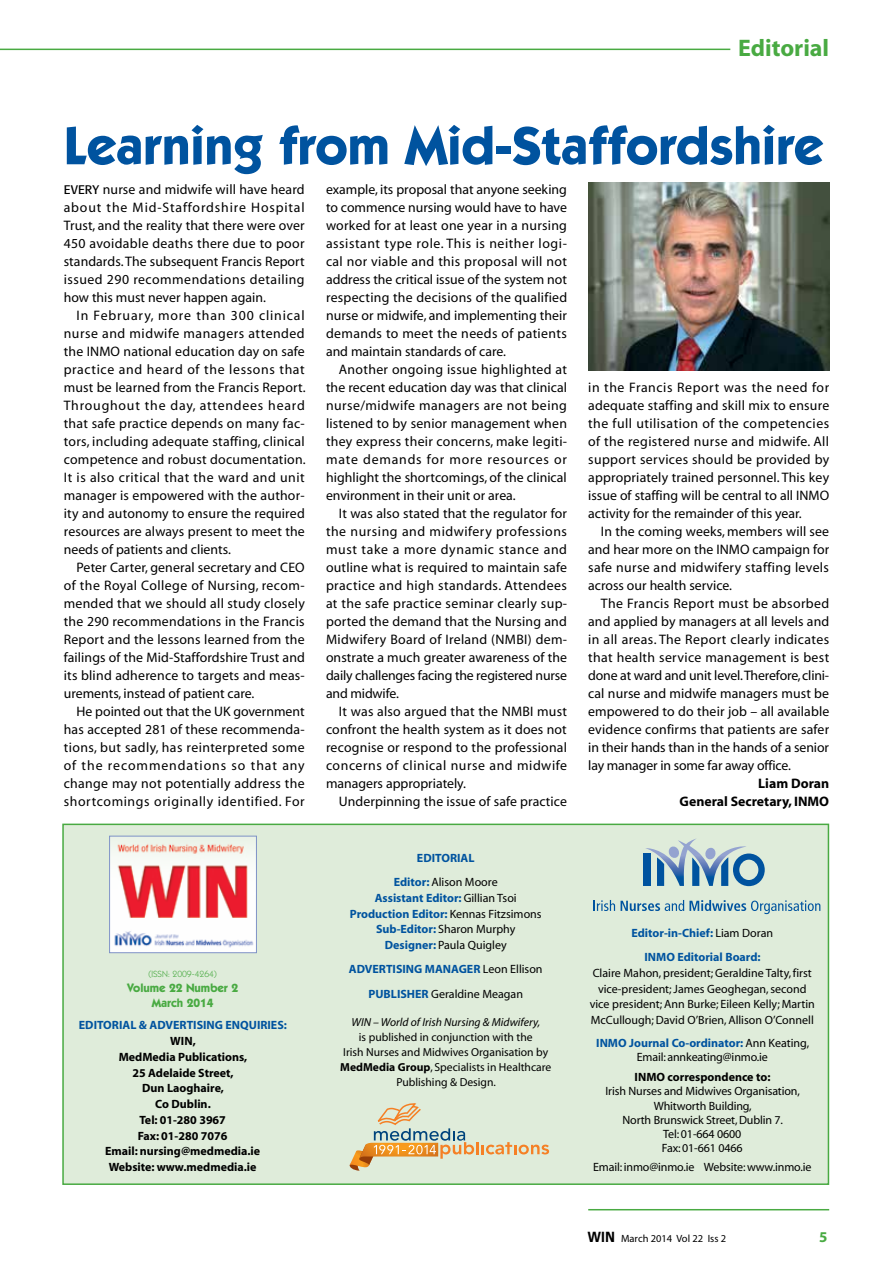
<style>
.page{position:relative;width:893px;height:1263px;background:#fff}
.page>*{position:absolute;margin:0;border:0;box-sizing:border-box;transform-origin:0 0}
.t1{font:700 54px "Kabel IT Cby BT";color:#00539f}
.t2{font:700 24px "Myriad";color:#49aa42}
.t3{font:700 15px "Myriad";color:#49aa42}
.t4{font:13.8px/18px "Myriad";color:#000;text-align:justify}
.t5{font:700 13.8px/18px "Myriad";color:#000;text-align:right}
.t6{font:12px/14.2px "Myriad";letter-spacing:-.005em;color:#000;text-align:center}
.t7{font:700 12px/24.3px "Myriad";color:#00539f;text-align:center}
.t8{font:700 12px/15.8px "Myriad";color:#000;text-align:center}
.t9{font:700 12px/15px "Kabel IT Cby BT";color:#49aa42;text-align:center}
.t10{font:11.7px/15px "Myriad";color:#000;text-align:center}
.t11{font:italic 11.7px "Myriad";color:#000}
.t12{font:10.5px "Myriad";color:#000}
.t13{font:9px "Kabel IT Cby BT";color:#49aa42}
.s1{font-family:"Formata";font-size:12.3px}
.s2{font-weight:400;color:#000}
.s3{font-weight:700}
.s4{font-weight:700;color:#00539f}
.s5{font-family:"Antique Olive";font-weight:700;font-size:13.8px}
</style>
<div class="page">
<hr style="left:0;top:49px;width:730px;height:1px;background:#49aa42">
<hr style="left:588px;top:1209px;width:241px;height:1px;background:#49aa42">
<img style="left:588px;top:183px;width:241px;height:187px">
<div style="left:62px;top:824px;width:767px;height:361px;background:#dfecda;border:2px solid #49aa42"></div>
<svg style="left:350px;top:1103px;width:199px;height:67px"></svg>
<svg style="left:594px;top:900px;width:21px;height:11px"></svg>
<svg style="left:621px;top:900px;width:199px;height:14px"></svg>
<div style="left:643px;top:854px;width:8px;height:32px;background:#00539f"></div>
<svg style="left:645px;top:838px;width:120px;height:48px"></svg>
<img style="left:111px;top:838px;width:144px;height:113px">
<div style="left:109px;top:836px;width:148px;height:117px;border:1px solid #7e92c6"></div>
<h2 class="t2" style="left:738px;top:35px;width:92px">Editorial</h2>
<h1 class="t1" style="left:64px;top:112px;width:761px">Learning from Mid-Staffordshire</h1>
<p class="t4" style="left:64px;top:181px;width:242px"><span class="s1">EVERY</span> nurse and midwife will have heard about the Mid-Staffordshire Hospital Trust, and the reality that there were over 450 avoidable deaths there due to poor standards. The subsequent Francis Report issued 290 recommendations detailing how this must never happen again.</p>
<p class="t4" style="left:64px;top:307px;width:243px;text-indent:13px">In February, more than 300 clinical nurse and midwife managers attended the INMO national education day on safe practice and heard of the lessons that must be learned from the Francis Report.<br>Throughout the day, attendees heard that safe practice depends on many fac&shy;tors, including adequate staffing, clinical competence and robust documentation.<br>It is also critical that the ward and unit manager is empowered with the author&shy;ity and autonomy to ensure the required resources are always present to meet the needs of patients and clients.</p>
<p class="t4" style="left:64px;top:559px;width:243px;text-indent:13px">Peter Carter, general secretary and CEO of the Royal College of Nursing, recom&shy;mended that we should all study closely the 290 recommendations in the Francis Report and the lessons learned from the failings of the Mid-Staffordshire Trust and its blind adherence to targets and meas&shy;urements, instead of patient care.</p>
<p class="t4" style="left:64px;top:703px;width:243px;text-indent:13px">He pointed out that the UK government has accepted 281 of these recommenda&shy;tions, but sadly, has reinterpreted some of the recommendations so that any change may not potentially address the shortcomings originally identified. For</p>
<p class="t4" style="left:326px;top:181px;width:243px">example, its proposal that anyone seeking to commence nursing would have to have worked for at least one year in a nursing assistant type role. This is neither logi&shy;cal nor viable and this proposal will not address the critical issue of the system not respecting the decisions of the qualified nurse or midwife, and implementing their demands to meet the needs of patients and maintain standards of care.</p>
<p class="t4" style="left:326px;top:361px;width:243px;text-indent:13px">Another ongoing issue highlighted at the recent education day was that clinical nurse/midwife managers are not being listened to by senior management when they express their concerns, make legiti&shy;mate demands for more resources or highlight the shortcomings, of the clinical environment in their unit or area.</p>
<p class="t4" style="left:326px;top:505px;width:243px;text-indent:13px">It was also stated that the regulator for the nursing and midwifery professions must take a more dynamic stance and outline what is required to maintain safe practice and high standards. Attendees at the safe practice seminar clearly sup&shy;ported the demand that the Nursing and Midwifery Board of Ireland (NMBI) dem&shy;onstrate a much greater awareness of the daily challenges facing the registered nurse and midwife.</p>
<p class="t4" style="left:326px;top:703px;width:243px;text-indent:13px">It was also argued that the NMBI must confront the health system as it does not recognise or respond to the professional concerns of clinical nurse and midwife managers appropriately.</p>
<p class="t4" style="left:339px;top:793px;width:230px">Underpinning the issue of safe practice</p>
<p class="t4" style="left:588px;top:379px;width:243px">in the Francis Report was the need for adequate staffing and skill mix to ensure the full utilisation of the competencies of the registered nurse and midwife. All support services should be provided by appropriately trained personnel. This key issue of staffing will be central to all INMO activity for the remainder of this year.</p>
<p class="t4" style="left:588px;top:523px;width:242px;text-indent:13px">In the coming weeks, members will see and hear more on the INMO campaign for safe nurse and midwifery staffing levels across our health service.</p>
<p class="t4" style="left:588px;top:595px;width:243px;text-indent:13px">The Francis Report must be absorbed and applied by managers at all levels and in all areas. The Report clearly indicates that health service management is best done at ward and unit level. Therefore, clini&shy;cal nurse and midwife managers must be empowered to do their job – all available evidence confirms that patients are safer in their hands than in the hands of a senior lay manager in some far away office.</p>
<p class="t5" style="left:680px;top:775px;width:151px">Liam Doran<br>General Secretary, INMO</p>
<p class="t13" style="left:148px;top:968px;width:70px">(ISSN: 2009-4264)</p>
<p class="t9" style="left:127px;top:980px;width:112px">Volume 22 Number 2<br>March 2014</p>
<p class="t7" style="left:79px;top:1014px;width:210px">EDITORIAL &amp; ADVERTISING ENQUIRIES:</p>
<p class="t8" style="left:105px;top:1034px;width:157px">WIN,<br>MedMedia Publications,<br>25 Adelaide Street,<br>Dun Laoghaire,<br>Co Dublin.<br>Tel: 01-280 3967<br>Fax: 01-280 7076<br>Email: nursing@medmedia.ie<br>Website: www.medmedia.ie</p>
<p class="t7" style="left:394px;top:846px;width:105px">EDITORIAL<br>Editor: <span class="s2">Alison Moore</span></p>
<p class="t7" style="left:350px;top:890px;width:193px;line-height:15.8px">Assistant Editor: <span class="s2">Gillian Tsoi<br></span>Production Editor: <span class="s2">Kennas Fitzsimons<br></span>Sub-Editor: <span class="s2">Sharon Murphy<br></span>Designer: <span class="s2">Paula Quigley</span></p>
<p class="t7" style="left:349px;top:957px;width:195px">ADVERTISING MANAGER <span class="s2">Leon Ellison<br></span>PUBLISHER <span class="s2">Geraldine Meagan</span></p>
<p class="t11" style="left:351px;top:1016px;width:190px">WIN – World of Irish Nursing &amp; Midwifery,</p>
<p class="t10" style="left:340px;top:1030px;width:213px">is published in conjunction with the<br>Irish Nurses and Midwives Organisation by <span class="s3">MedMedia Group</span>, Specialists in Healthcare Publishing &amp; Design.</p>
<p class="t7" style="left:631px;top:921px;width:143px">Editor-in-Chief: <span class="s2">Liam Doran<br></span>INMO Editorial Board:</p>
<p class="t6" style="left:590px;top:965px;width:227px;line-height:15.8px">Claire Mahon, president; Geraldine Talty, first vice-president; James Geoghegan, second vice president; Ann Burke; Eileen Kelly; Martin McCullough; David O’Brien, Allison O’Connell</p>
<p class="t6" style="left:596px;top:1036px;width:214px"><span class="s4">INMO Journal Co-ordinator:</span> Ann Keating,<br>Email: annkeating@inmo.ie</p>
<p class="t8" style="left:635px;top:1069px;width:137px">INMO correspondence to:</p>
<p class="t6" style="left:605px;top:1085px;width:196px">Irish Nurses and Midwives Organisation,<br>Whitworth Building,<br>North Brunswick Street, Dublin 7.<br>Tel: 01-664 0600<br>Fax: 01-661 0466</p>
<p class="t6" style="left:593px;top:1160px;width:220px">Email: inmo@inmo.ie Website: www.inmo.ie</p>
<p class="t12" style="left:587px;top:1233px;width:140px"><span class="s5">WIN</span> March 2014 Vol 22 Iss 2</p>
<p class="t3" style="left:819px;top:1229px;width:10px">5</p>
</div>
